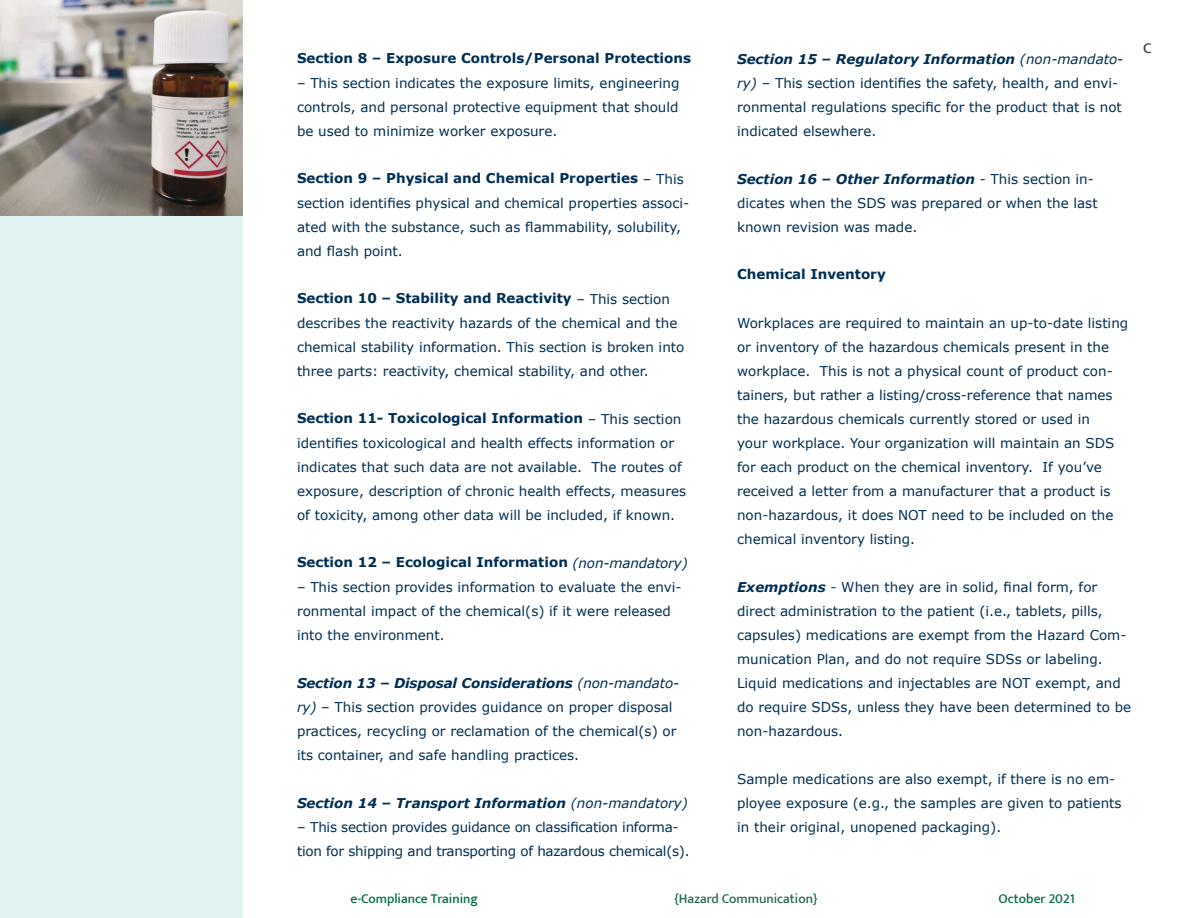
<style>
.page{position:relative;width:1188px;height:918px;background:#fff}
.page>*{position:absolute;margin:0;border:0;box-sizing:border-box;transform-origin:0 0}
.t1{font:500 15px "Mukta Vaani";color:#3e3e3f}
.t2{font:13.5px/24px "Verdana";color:#002e54}
.t3{font:700 13.5px "Verdana";color:#002e54}
.t4{font:13.5px/24px "Verdana";letter-spacing:-.02em;color:#002e54}
.t5{font:italic 700 13.5px "Verdana";color:#002e54}
.t6{font:500 13.5px "Mukta Vaani";color:#016d43}
.t7{font:500 13.5px "Mukta Vaani";color:#27654f}
.s1{font-weight:700}
.s2{font-weight:400;font-style:italic}
.s3{font-weight:700;font-style:italic}
.s4{font-style:italic}
.s5{font-weight:400}
.s6{color:#016d43}
</style>
<div class="page">
<div style="left:0;top:216px;width:243px;height:702px;background:#e2f3f4"></div>
<img style="left:0;top:0;width:243px;height:216px">
<p class="t3" style="left:297px;top:49px;width:396px">Section 8 – Exposure Controls/Personal Protections</p>
<p class="t2" style="left:297px;top:72px;width:384px;text-align:justify">– This section indicates the exposure limits, engineering controls, and personal protective equipment that should be used to minimize worker exposure.</p>
<p class="t2" style="left:297px;top:165px;width:394px;line-height:25.5px"><span class="s1">Section 9 – Physical and Chemical Properties</span> – This section identifies physical and chemical properties associ-</p>
<p class="t2" style="left:297px;top:216px;width:386px">ated with the substance, such as flammability, solubility, and flash point.</p>
<p class="t2" style="left:297px;top:285px;width:382px;line-height:25.5px"><span class="s1">Section 10 – Stability and Reactivity</span> – This section describes the reactivity hazards of the chemical and the</p>
<p class="t2" style="left:297px;top:336px;width:389px">chemical stability information. This section is broken into three parts: reactivity, chemical stability, and other.</p>
<p class="t2" style="left:297px;top:405px;width:386px;line-height:25.5px"><span class="s1">Section 11- Toxicological Information</span> – This section identifies toxicological and health effects information or</p>
<p class="t2" style="left:297px;top:456px;width:391px">indicates that such data are not available. The routes of exposure, description of chronic health effects, measures of toxicity, among other data will be included, if known.</p>
<p class="t3" style="left:297px;top:553px;width:392px">Section 12 – Ecological Information <span class="s2">(non-mandatory)</span></p>
<p class="t2" style="left:297px;top:576px;width:386px">– This section provides information to evaluate the envi&shy;ronmental impact of the chemical(s) if it were released into the environment.</p>
<p class="t2" style="left:297px;top:672px;width:384px"><span class="s3">Section 13 – Disposal Considerations</span> <span class="s4">(non-mandato&shy;ry)</span> – This section provides guidance on proper disposal practices, recycling or reclamation of the chemical(s) or its container, and safe handling practices.</p>
<p class="t5" style="left:297px;top:795px;width:393px">Section 14 – Transport Information <span class="s5">(non-mandatory)</span></p>
<p class="t4" style="left:297px;top:816px;width:394px">– This section provides guidance on classification informa&shy;tion for shipping and transporting of hazardous chemical(s).</p>
<p class="t2" style="left:737px;top:48px;width:388px"><span class="s3">Section 15 – Regulatory Information</span> <span class="s4">(non-mandato&shy;ry)</span> – This section identifies the safety, health, and envi&shy;ronmental regulations specific for the product that is not indicated elsewhere.</p>
<p class="t2" style="left:737px;top:168px;width:362px"><span class="s3">Section 16 – Other Information</span> - This section in&shy;dicates when the SDS was prepared or when the last known revision was made.</p>
<p class="t3" style="left:737px;top:265px;width:150px">Chemical Inventory</p>
<p class="t2" style="left:737px;top:312px;width:393px">Workplaces are required to maintain an up-to-date listing or inventory of the hazardous chemicals present in the workplace. This is not a physical count of product con&shy;tainers, but rather a listing/cross-reference that names the hazardous chemicals currently stored or used in<br>your workplace. Your organization will maintain an SDS for each product on the chemical inventory. If you’ve received a letter from a manufacturer that a product is non-hazardous, it does NOT need to be included on the chemical inventory listing.</p>
<p class="t2" style="left:737px;top:576px;width:396px"><span class="s3">Exemptions</span> - When they are in solid, final form, for direct administration to the patient (i.e., tablets, pills, capsules) medications are exempt from the Hazard Com&shy;munication Plan, and do not require SDSs or labeling.<br>Liquid medications and injectables are NOT exempt, and do require SDSs, unless they have been determined to be non-hazardous.</p>
<p class="t2" style="left:737px;top:768px;width:386px">Sample medications are also exempt, if there is no em&shy;ployee exposure (e.g., the samples are given to patients in their original, unopened packaging).</p>
<p class="t1" style="left:1143px;top:38px;width:10px">C</p>
<p class="t6" style="left:351px;top:890px;width:129px">e-Compliance Training</p>
<p class="t7" style="left:675px;top:890px;width:145px"><span class="s6">{</span>Hazard Communication<span class="s6">}</span></p>
<p class="t6" style="left:999px;top:890px;width:78px">October 2021</p>
</div>
